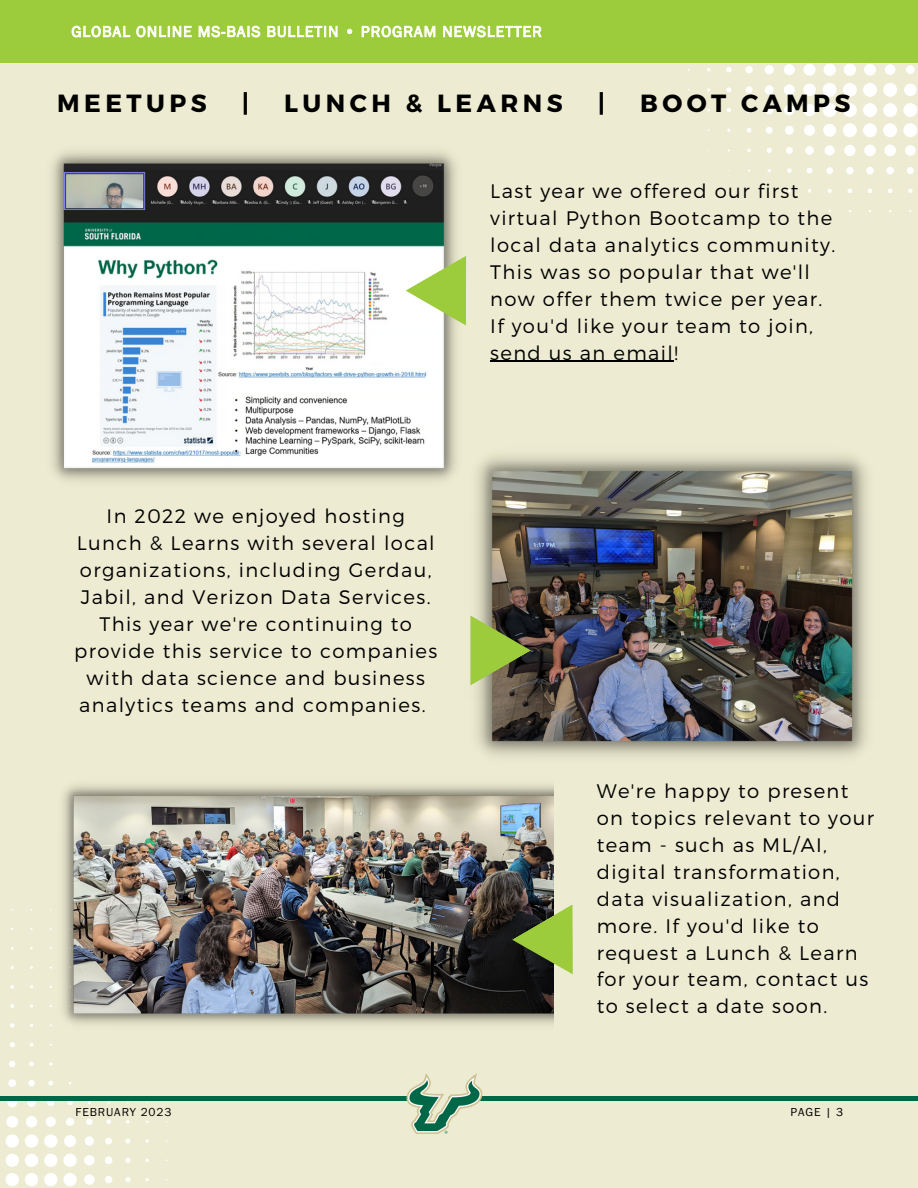
<style>
.page{position:relative;width:918px;height:1188px;background:#edebd1}
.page>*{position:absolute;margin:0;border:0;box-sizing:border-box;transform-origin:0 0}
.t1{font:700 24.75px "Montserrat";letter-spacing:.18em;color:#000}
.t2{font:300 19.5px/27px "Montserrat";letter-spacing:.07em;color:#000}
.t3{font:15.6px "Franklin Gothic FS";letter-spacing:.07em;color:#fff}
.t4{font:12px "Franklin Gothic FS";letter-spacing:.07em;color:#000}
</style>
<div class="page">
<svg style="left:10px;top:985px;width:4px;height:4px"></svg>
<svg style="left:10px;top:1004px;width:4px;height:4px"></svg>
<svg style="left:10px;top:1023px;width:5px;height:5px"></svg>
<svg style="left:10px;top:1042px;width:5px;height:5px"></svg>
<svg style="left:9px;top:1061px;width:6px;height:6px"></svg>
<svg style="left:29px;top:1062px;width:5px;height:4px"></svg>
<svg style="left:49px;top:1062px;width:4px;height:4px"></svg>
<div style="left:8px;top:1079px;width:8px;height:8px;background:#fff;border-radius:50%"></div>
<div style="left:28px;top:1080px;width:7px;height:6px;background:#fff;border-radius:50%"></div>
<svg style="left:48px;top:1081px;width:5px;height:5px"></svg>
<div style="left:7px;top:1098px;width:10px;height:9px;background:#fff;border-radius:50%"></div>
<div style="left:27px;top:1098px;width:9px;height:9px;background:#fff;border-radius:50%"></div>
<div style="left:47px;top:1099px;width:7px;height:7px;background:#fff;border-radius:50%"></div>
<svg style="left:67px;top:1101px;width:6px;height:4px"></svg>
<div style="left:6px;top:1116px;width:12px;height:12px;background:#fff;border-radius:50%"></div>
<div style="left:26px;top:1116px;width:11px;height:11px;background:#fff;border-radius:50%"></div>
<div style="left:46px;top:1117px;width:10px;height:10px;background:#fff;border-radius:50%"></div>
<div style="left:66px;top:1118px;width:8px;height:8px;background:#fff;border-radius:50%"></div>
<div style="left:86px;top:1119px;width:7px;height:6px;background:#fff;border-radius:50%"></div>
<svg style="left:106px;top:1119px;width:5px;height:5px"></svg>
<svg style="left:126px;top:1120px;width:4px;height:4px"></svg>
<div style="left:6px;top:1134px;width:13px;height:14px;background:#fff;border-radius:50%"></div>
<div style="left:25px;top:1134px;width:13px;height:14px;background:#fff;border-radius:50%"></div>
<div style="left:44px;top:1134px;width:13px;height:14px;background:#fff;border-radius:50%"></div>
<div style="left:64px;top:1135px;width:12px;height:12px;background:#fff;border-radius:50%"></div>
<div style="left:85px;top:1136px;width:9px;height:10px;background:#fff;border-radius:50%"></div>
<div style="left:105px;top:1138px;width:7px;height:7px;background:#fff;border-radius:50%"></div>
<svg style="left:125px;top:1139px;width:5px;height:5px"></svg>
<div style="left:6px;top:1154px;width:13px;height:13px;background:#fff;border-radius:50%"></div>
<div style="left:25px;top:1154px;width:13px;height:13px;background:#fff;border-radius:50%"></div>
<div style="left:44px;top:1154px;width:13px;height:13px;background:#fff;border-radius:50%"></div>
<div style="left:63px;top:1154px;width:14px;height:13px;background:#fff;border-radius:50%"></div>
<div style="left:84px;top:1155px;width:11px;height:11px;background:#fff;border-radius:50%"></div>
<div style="left:105px;top:1156px;width:7px;height:8px;background:#fff;border-radius:50%"></div>
<svg style="left:125px;top:1158px;width:6px;height:5px"></svg>
<div style="left:6px;top:1173px;width:13px;height:13px;background:#fff;border-radius:50%"></div>
<div style="left:25px;top:1173px;width:13px;height:13px;background:#fff;border-radius:50%"></div>
<div style="left:44px;top:1173px;width:13px;height:13px;background:#fff;border-radius:50%"></div>
<div style="left:63px;top:1173px;width:14px;height:13px;background:#fff;border-radius:50%"></div>
<div style="left:84px;top:1174px;width:11px;height:11px;background:#fff;border-radius:50%"></div>
<div style="left:105px;top:1176px;width:7px;height:7px;background:#fff;border-radius:50%"></div>
<svg style="left:125px;top:1177px;width:5px;height:5px"></svg>
<div style="left:0;top:1096px;width:918px;height:5px;background:#006747"></div>
<img style="left:406px;top:1073px;width:77px;height:61px">
<svg style="left:726px;top:67px;width:6px;height:5px"></svg>
<div style="left:745px;top:66px;width:8px;height:7px;background:#fff;border-radius:50%"></div>
<div style="left:765px;top:65px;width:9px;height:9px;background:#fff;border-radius:50%"></div>
<div style="left:784px;top:64px;width:11px;height:11px;background:#fff;border-radius:50%"></div>
<div style="left:803px;top:64px;width:13px;height:12px;background:#fff;border-radius:50%"></div>
<div style="left:823px;top:63px;width:13px;height:13px;background:#fff;border-radius:50%"></div>
<div style="left:844px;top:63px;width:12px;height:13px;background:#fff;border-radius:50%"></div>
<div style="left:864px;top:64px;width:12px;height:12px;background:#fff;border-radius:50%"></div>
<div style="left:885px;top:64px;width:10px;height:11px;background:#fff;border-radius:50%"></div>
<div style="left:906px;top:65px;width:9px;height:9px;background:#fff;border-radius:50%"></div>
<svg style="left:726px;top:87px;width:5px;height:5px"></svg>
<div style="left:746px;top:86px;width:7px;height:7px;background:#fff;border-radius:50%"></div>
<div style="left:765px;top:85px;width:9px;height:9px;background:#fff;border-radius:50%"></div>
<div style="left:784px;top:84px;width:11px;height:11px;background:#fff;border-radius:50%"></div>
<div style="left:803px;top:84px;width:13px;height:12px;background:#fff;border-radius:50%"></div>
<div style="left:823px;top:83px;width:14px;height:14px;background:#fff;border-radius:50%"></div>
<div style="left:843px;top:83px;width:14px;height:14px;background:#fff;border-radius:50%"></div>
<div style="left:863px;top:83px;width:14px;height:14px;background:#fff;border-radius:50%"></div>
<div style="left:883px;top:83px;width:14px;height:14px;background:#fff;border-radius:50%"></div>
<div style="left:904px;top:84px;width:13px;height:12px;background:#fff;border-radius:50%"></div>
<svg style="left:727px;top:108px;width:4px;height:4px"></svg>
<svg style="left:746px;top:107px;width:6px;height:6px"></svg>
<div style="left:765px;top:106px;width:8px;height:8px;background:#fff;border-radius:50%"></div>
<div style="left:784px;top:105px;width:11px;height:10px;background:#fff;border-radius:50%"></div>
<div style="left:803px;top:104px;width:13px;height:12px;background:#fff;border-radius:50%"></div>
<div style="left:823px;top:103px;width:14px;height:14px;background:#fff;border-radius:50%"></div>
<div style="left:843px;top:103px;width:14px;height:14px;background:#fff;border-radius:50%"></div>
<div style="left:863px;top:103px;width:14px;height:14px;background:#fff;border-radius:50%"></div>
<div style="left:883px;top:103px;width:14px;height:14px;background:#fff;border-radius:50%"></div>
<div style="left:903px;top:103px;width:14px;height:14px;background:#fff;border-radius:50%"></div>
<svg style="left:747px;top:128px;width:4px;height:5px"></svg>
<div style="left:766px;top:127px;width:7px;height:7px;background:#fff;border-radius:50%"></div>
<div style="left:785px;top:126px;width:9px;height:9px;background:#fff;border-radius:50%"></div>
<div style="left:804px;top:125px;width:11px;height:11px;background:#fff;border-radius:50%"></div>
<div style="left:823px;top:124px;width:13px;height:13px;background:#fff;border-radius:50%"></div>
<div style="left:843px;top:123px;width:14px;height:14px;background:#fff;border-radius:50%"></div>
<div style="left:863px;top:123px;width:14px;height:14px;background:#fff;border-radius:50%"></div>
<div style="left:883px;top:123px;width:14px;height:14px;background:#fff;border-radius:50%"></div>
<div style="left:903px;top:123px;width:14px;height:14px;background:#fff;border-radius:50%"></div>
<svg style="left:747px;top:149px;width:4px;height:3px"></svg>
<svg style="left:767px;top:148px;width:5px;height:5px"></svg>
<div style="left:786px;top:147px;width:7px;height:7px;background:#fff;border-radius:50%"></div>
<div style="left:805px;top:146px;width:9px;height:9px;background:#fff;border-radius:50%"></div>
<div style="left:825px;top:145px;width:10px;height:11px;background:#fff;border-radius:50%"></div>
<div style="left:844px;top:145px;width:12px;height:11px;background:#fff;border-radius:50%"></div>
<div style="left:864px;top:145px;width:12px;height:11px;background:#fff;border-radius:50%"></div>
<div style="left:884px;top:145px;width:12px;height:11px;background:#fff;border-radius:50%"></div>
<div style="left:905px;top:145px;width:11px;height:11px;background:#fff;border-radius:50%"></div>
<svg style="left:787px;top:168px;width:5px;height:5px"></svg>
<svg style="left:807px;top:168px;width:5px;height:6px"></svg>
<div style="left:826px;top:167px;width:7px;height:7px;background:#fff;border-radius:50%"></div>
<div style="left:846px;top:167px;width:8px;height:7px;background:#fff;border-radius:50%"></div>
<div style="left:866px;top:167px;width:8px;height:8px;background:#fff;border-radius:50%"></div>
<div style="left:886px;top:167px;width:8px;height:7px;background:#fff;border-radius:50%"></div>
<div style="left:907px;top:167px;width:7px;height:7px;background:#fff;border-radius:50%"></div>
<svg style="left:808px;top:189px;width:3px;height:4px"></svg>
<svg style="left:828px;top:189px;width:4px;height:4px"></svg>
<svg style="left:848px;top:188px;width:4px;height:5px"></svg>
<svg style="left:868px;top:188px;width:4px;height:5px"></svg>
<svg style="left:888px;top:188px;width:5px;height:5px"></svg>
<svg style="left:908px;top:189px;width:5px;height:4px"></svg>
<div style="left:0;top:0;width:918px;height:63px;background:#9ccb3b"></div>
<img style="left:62px;top:785px;width:491px;height:241px">
<svg style="left:512px;top:904px;width:61px;height:70px;background:#647b34"></svg>
<img style="left:476px;top:455px;width:392px;height:302px">
<svg style="left:470px;top:616px;width:61px;height:70px;background:#74883d"></svg>
<img style="left:52px;top:151px;width:405px;height:330px">
<svg style="left:405px;top:256px;width:61px;height:69px;background:#c9e097"></svg>
<hr style="left:490px;top:361px;width:184px;height:1px;background:#000">
<svg style="left:72px;top:26px;width:127px;height:11px"></svg>
<svg style="left:199px;top:26px;width:343px;height:11px"></svg>
<p class="t3" style="left:71px;top:24px;width:510px">ONLINE &amp; EXECUTIVE M - AIS BULLETIN • PROGRAM NEWSLETTER</p>
<p class="t3" style="left:71px;top:24px;width:472px">GLOBAL ONLINE MS-BAIS BULLETIN • PROGRAM NEWSLETTER</p>
<p class="t1" style="left:57px;top:87px;width:151px">MEETUPS</p>
<p class="t1" style="left:242px;top:87px;width:9px">|</p>
<p class="t1" style="left:284px;top:87px;width:280px">LUNCH &amp; LEARNS</p>
<p class="t1" style="left:598px;top:87px;width:9px">|</p>
<p class="t1" style="left:640px;top:87px;width:212px">BOOT CAMPS</p>
<p class="t2" style="left:490px;top:176px;width:346px">Last year we offered our first virtual Python Bootcamp to the local data analytics community.<br>This was so popular that we'll now offer them twice per year.<br>If you'd like your team to join, send us an email!</p>
<p class="t2" style="left:74px;top:502px;width:365px;text-align:center">In 2022 we enjoyed hosting<br>Lunch &amp; Learns with several local organizations, including Gerdau,<br>Jabil, and Verizon Data Services.<br>This year we're continuing to provide this service to companies with data science and business analytics teams and companies.</p>
<p class="t2" style="left:597px;top:777px;width:279px">We're happy to present on topics relevant to your team - such as ML/AI, digital transformation, data visualization, and more. If you'd like to request a Lunch &amp; Learn for your team, contact us to select a date soon.</p>
<p class="t4" style="left:75px;top:1106px;width:97px">FEBRUARY 2023</p>
<p class="t4" style="left:791px;top:1106px;width:54px">PAGE | 3</p>
</div>
